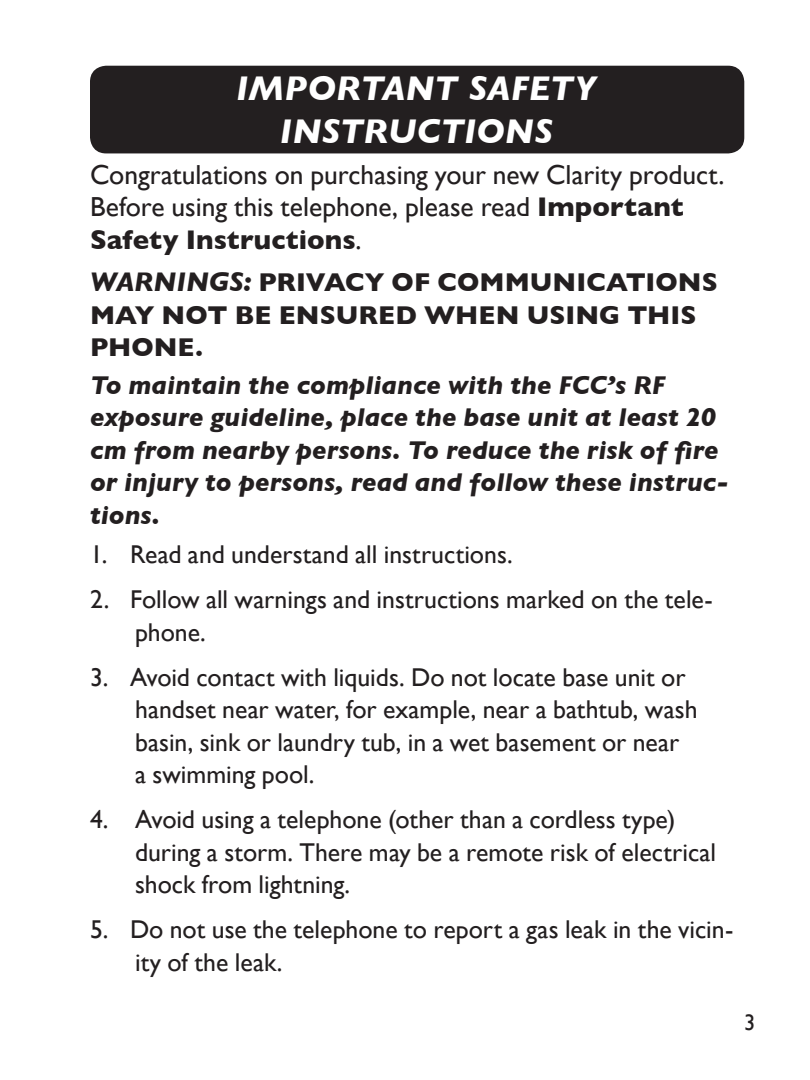
<style>
.page{position:relative;width:810px;height:1080px;background:#fff}
.page>*{position:absolute;margin:0;border:0;box-sizing:border-box;transform-origin:0 0}
.Page_Header_Black_Bo{font:italic 700 35px "Gill Sans";letter-spacing:.005em;color:#fff}
.Table_of_Contents{font:27.5px/32.5px "Gill Sans";color:#231f20}
.Warning_text_bold-ce{font:italic 700 26.25px/32.5px "Gill Sans";color:#231f20}
.Table_of_Contents-2{font:700 26.25px/32.5px "Gill Sans";color:#231f20}
.t1{font:25.75px/32.5px "Gill Sans";color:#231f20}
.t2{font:22.5px "Gill Sans";color:#231f20}
.s1{font-weight:700}
.s2{font-style:italic;font-size:27.5px}
</style>
<div class="page">
<div style="left:90px;top:66px;width:654px;height:87px;background:#231f20;border-radius:16px"></div>
<p class="Page_Header_Black_Bo" style="left:236px;top:68px;width:362px">IMPORTANT SAFETY</p>
<p class="Page_Header_Black_Bo" style="left:280px;top:111px;width:274px">INSTRUCTIONS</p>
<p class="Table_of_Contents" style="left:90px;top:158px;width:636px">Congratulations on purchasing your new Clarity product.<br>Before using this telephone, please read <span class="s1">Important<br>Safety Instructions</span>.</p>
<p class="Table_of_Contents-2" style="left:90px;top:266px;width:629px"><span class="s2">WARNINGS:</span> PRIVACY OF COMMUNICATIONS<br>MAY NOT BE ENSURED WHEN USING THIS<br>PHONE.</p>
<p class="Warning_text_bold-ce" style="left:90px;top:368px;width:640px">To maintain the compliance with the FCC’s RF exposure guideline, place the base unit at least 20 cm from nearby persons. To reduce the risk of fire or injury to persons, read and follow these instruc&shy;tions.</p>
<p class="t1" style="left:90px;top:538px;width:424px">1. Read and understand all instructions.</p>
<p class="t1" style="left:135px;top:583px;width:579px;text-indent:-45px">2. Follow all warnings and instructions marked on the tele&shy;phone.</p>
<p class="t1" style="left:135px;top:661px;width:564px;text-indent:-45px">3. Avoid contact with liquids. Do not locate base unit or handset near water, for example, near a bathtub, wash basin, sink or laundry tub, in a wet basement or near<br>a swimming pool.</p>
<p class="t1" style="left:135px;top:803px;width:583px;text-indent:-45px">4. Avoid using a telephone (other than a cordless type) during a storm. There may be a remote risk of electrical shock from lightning.</p>
<p class="t1" style="left:135px;top:913px;width:600px;text-indent:-45px">5. Do not use the telephone to report a gas leak in the vicin&shy;ity of the leak.</p>
<p class="t2" style="left:744px;top:1009px;width:13px">3</p>
</div>
